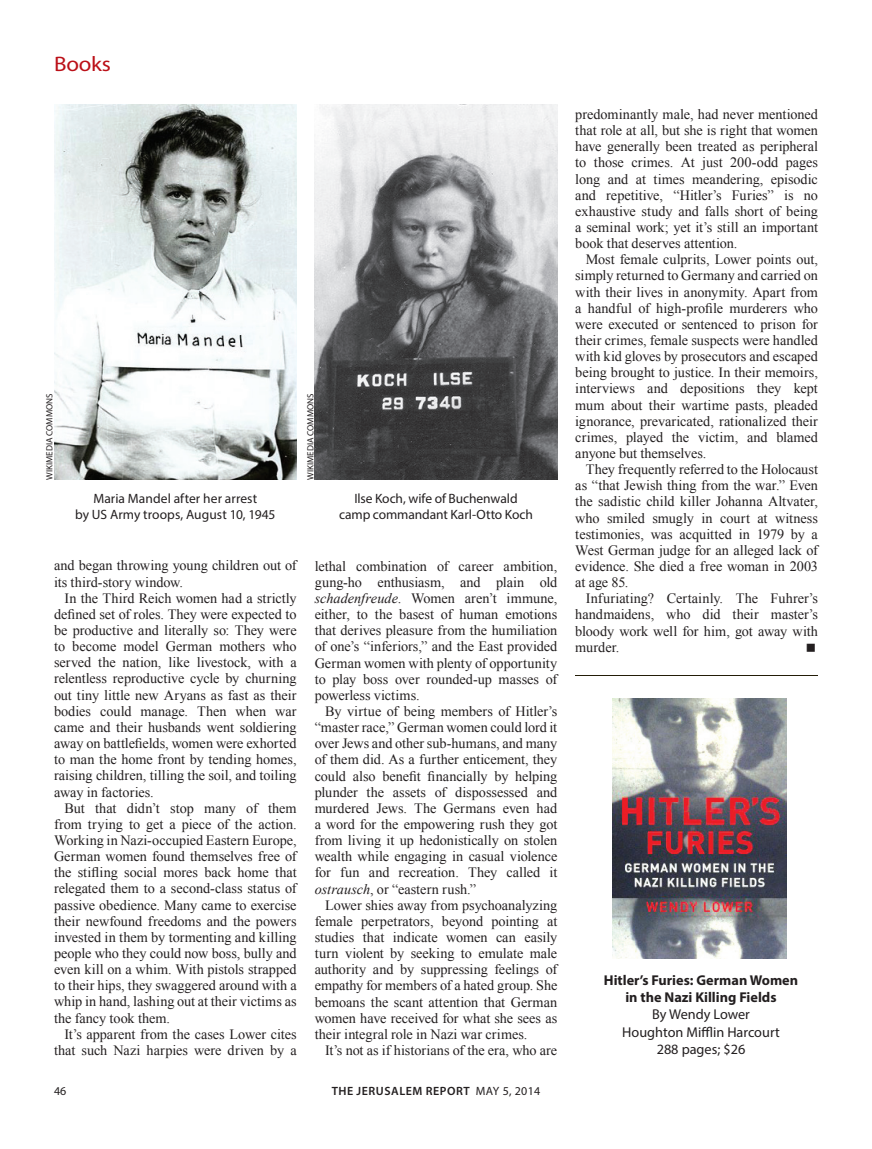
<style>
.page{position:relative;width:872px;height:1149px;background:#fff}
.page>*{position:absolute;margin:0;border:0;box-sizing:border-box;transform-origin:0 0}
.t1{font:21px "Myriad Pro";letter-spacing:-.01em;color:#bb1018;scale:1.09 1}
.t2{font:14.25px/16.2px "Times New Roman";color:#231f20;text-align:justify}
.t3{font:700 14.25px/17.1px "Myriad Pro";color:#231f20;text-align:center}
.t4{font:14.25px/17.1px "Myriad Pro";color:#231f20;text-align:center}
.t5{font:13.5px/16.5px "Myriad Pro";letter-spacing:-.005em;color:#231f20;text-align:center}
.t6{font:600 12px "Myriad Pro";letter-spacing:.045em;color:#231f20}
.t7{font:12px "Myriad Pro";color:#231f20}
.t8{font:9px "Myriad Pro";color:#231f20}
.s1{font-style:italic}
.s2{font-weight:400}
</style>
<div class="page">
<img style="left:612px;top:698px;width:175px;height:260px">
<img style="left:315px;top:104px;width:242px;height:375px">
<img style="left:54px;top:104px;width:243px;height:375px">
<h1 class="t1" style="left:54px;top:50px;width:54px">Books</h1>
<p class="t8" style="left:44px;top:479px;width:88px;rotate:-90deg">WIKIMEDIA COMMONS</p>
<p class="t8" style="left:305px;top:479px;width:88px;rotate:-90deg">WIKIMEDIA COMMONS</p>
<p class="t5" style="left:75px;top:489px;width:202px">Maria Mandel after her arrest<br>by US Army troops, August 10, 1945</p>
<p class="t5" style="left:339px;top:489px;width:195px">Ilse Koch, wife of Buchenwald camp commandant Karl-Otto Koch</p>
<p class="t2" style="left:54px;top:557px;width:244px">and began throwing young children out of its third-story window.</p>
<p class="t2" style="left:54px;top:589px;width:244px;text-indent:10px">In the Third Reich women had a strictly defined set of roles. They were expected to be productive and literally so: They were to become model German mothers who served the nation, like livestock, with a relentless reproductive cycle by churning out tiny little new Aryans as fast as their bodies could manage. Then when war came and their husbands went soldiering away on battlefields, women were exhorted to man the home front by tending homes, raising children, tilling the soil, and toiling away in factories.</p>
<p class="t2" style="left:54px;top:799px;width:244px;text-indent:10px">But that didn’t stop many of them from trying to get a piece of the action.<br>Working in Nazi-occupied Eastern Europe, German women found themselves free of the stifling social mores back home that relegated them to a second-class status of passive obedience. Many came to exercise their newfound freedoms and the powers invested in them by tormenting and killing people who they could now boss, bully and even kill on a whim. With pistols strapped to their hips, they swaggered around with a whip in hand, lashing out at their victims as the fancy took them.</p>
<p class="t2" style="left:54px;top:1025px;width:244px;text-align:right">It’s apparent from the cases Lower cites that such Nazi harpies were driven by a</p>
<p class="t2" style="left:315px;top:557px;width:244px">lethal combination of career ambition, gung-ho enthusiasm, and plain old <span class="s1">schadenfreude</span>. Women aren’t immune, either, to the basest of human emotions that derives pleasure from the humiliation of one’s “inferiors,” and the East provided German women with plenty of opportunity to play boss over rounded-up masses of powerless victims.</p>
<p class="t2" style="left:315px;top:702px;width:244px;text-indent:10px">By virtue of being members of Hitler’s “master race,” German women could lord it over Jews and other sub-humans, and many of them did. As a further enticement, they could also benefit financially by helping plunder the assets of dispossessed and murdered Jews. The Germans even had a word for the empowering rush they got from living it up hedonistically on stolen wealth while engaging in casual violence for fun and recreation. They called it <span class="s1">ostrausch</span>, or “eastern rush.”</p>
<p class="t2" style="left:315px;top:896px;width:244px;text-indent:10px">Lower shies away from psychoanalyzing female perpetrators, beyond pointing at studies that indicate women can easily turn violent by seeking to emulate male authority and by suppressing feelings of empathy for members of a hated group. She bemoans the scant attention that German women have received for what she sees as their integral role in Nazi war crimes.</p>
<p class="t2" style="left:325px;top:1041px;width:234px">It’s not as if historians of the era, who are</p>
<p class="t7" style="left:54px;top:1082px;width:14px">46</p>
<p class="t6" style="left:332px;top:1082px;width:210px">THE JERUSALEM REPORT <span class="s2">MAY 5, 2014</span></p>
<p class="t2" style="left:575px;top:106px;width:244px">predominantly male, had never mentioned that role at all, but she is right that women have generally been treated as peripheral to those crimes. At just 200-odd pages long and at times meandering, episodic and repetitive, “Hitler’s Furies” is no exhaustive study and falls short of being a seminal work; yet it’s still an important book that deserves attention.</p>
<p class="t2" style="left:575px;top:251px;width:244px;text-indent:10px">Most female culprits, Lower points out, simply returned to Germany and carried on with their lives in anonymity. Apart from a handful of high-profile murderers who were executed or sentenced to prison for their crimes, female suspects were handled with kid gloves by prosecutors and escaped being brought to justice. In their memoirs, interviews and depositions they kept mum about their wartime pasts, pleaded ignorance, prevaricated, rationalized their crimes, played the victim, and blamed anyone but themselves.</p>
<p class="t2" style="left:575px;top:461px;width:244px;text-indent:10px">They frequently referred to the Holocaust as “that Jewish thing from the war.” Even the sadistic child killer Johanna Altvater, who smiled smugly in court at witness testimonies, was acquitted in 1979 by a West German judge for an alleged lack of evidence. She died a free woman in 2003 at age 85.</p>
<p class="t2" style="left:575px;top:590px;width:244px;text-indent:10px">Infuriating? Certainly. The Fuhrer’s handmaidens, who did their master’s bloody work well for him, got away with murder.</p>
<p class="t3" style="left:604px;top:971px;width:196px">Hitler’s Furies: German Women in the Nazi Killing Fields</p>
<p class="t4" style="left:622px;top:1005px;width:159px">By Wendy Lower<br>Houghton Mifflin Harcourt<br>288 pages; $26</p>
</div>
